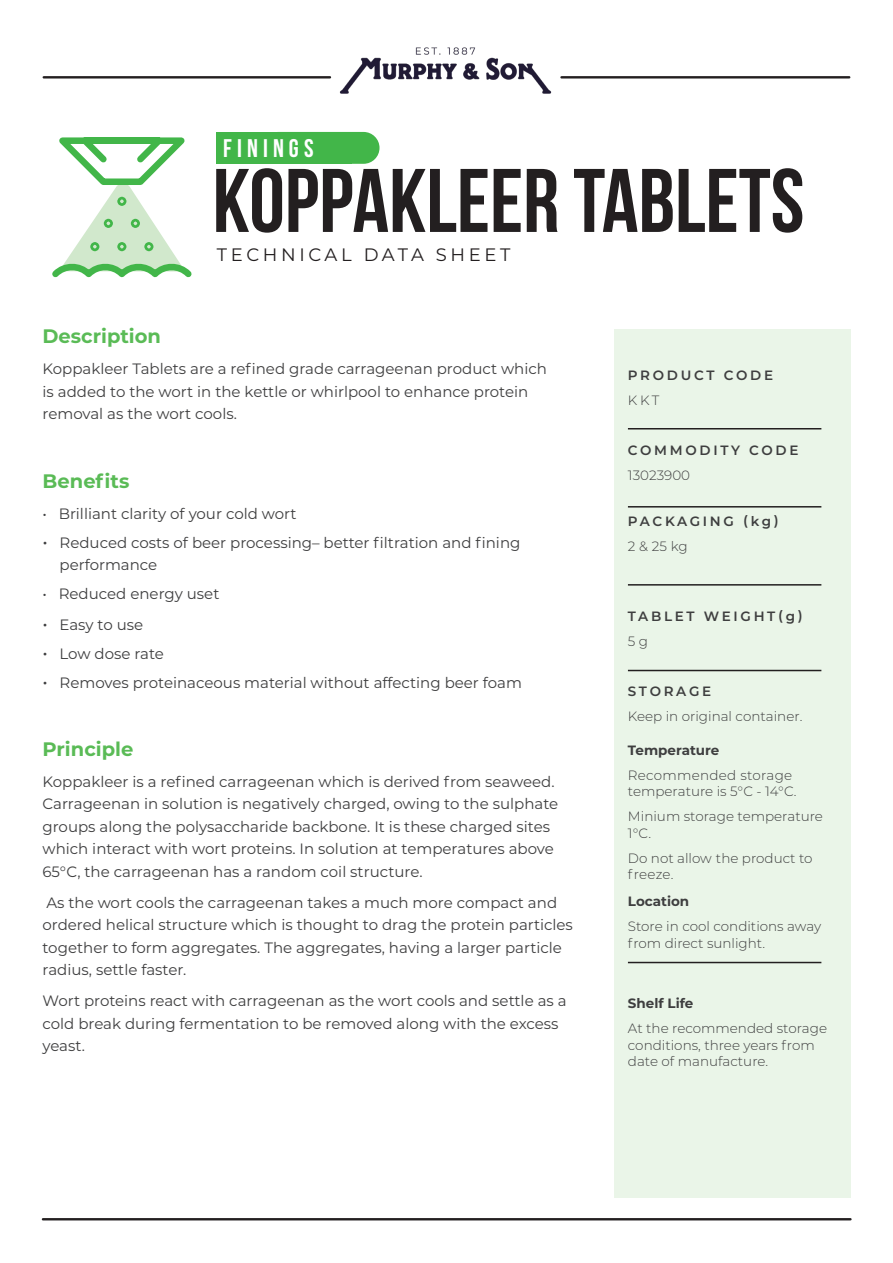
<style>
.page{position:relative;width:893px;height:1263px;background:#fff}
.page>*{position:absolute;margin:0;border:0;box-sizing:border-box;transform-origin:0 0}
.t1{font:700 90px "Bebas Neue";color:#231f20}
.t2{font:700 25.5px "Bebas Neue";letter-spacing:.2em;color:#fff}
.t3{font:700 19.5px "Montserrat";color:#5abb56}
.t4{font:18px "Montserrat";letter-spacing:.2em;color:#231f20}
.t5{font:15px/22.5px "Montserrat";color:#3e3e3f}
.t6{font:300 13.5px/16.5px "Montserrat";color:#3e3e3f}
.t7{font:600 13.5px "Montserrat";letter-spacing:.2em;color:#3e3e3f}
.t8{font:700 13.5px "Montserrat";color:#3e3e3f}
.s1{font-size:18px}
</style>
<div class="page">
<div style="left:614px;top:330px;width:236px;height:868px;background:#eaf5e8"></div>
<div style="left:263px;top:132px;width:116px;height:32px;background:#42b649;border-radius:16px"></div>
<div style="left:217px;top:132px;width:135px;height:32px;background:#42b649"></div>
<hr style="left:628px;top:428px;width:193px;height:1px;background:#231f20">
<hr style="left:628px;top:584px;width:193px;height:2px;background:#231f20">
<hr style="left:561px;top:76px;width:288px;height:3px;background:#231f20">
<hr style="left:44px;top:76px;width:286px;height:3px;background:#231f20">
<img style="left:289px;top:47px;width:314px;height:47px">
<hr style="left:628px;top:506px;width:193px;height:1px;background:#231f20">
<hr style="left:43px;top:1218px;width:807px;height:2px;background:#231f20">
<hr style="left:628px;top:962px;width:193px;height:1px;background:#231f20">
<hr style="left:628px;top:670px;width:193px;height:1px;background:#231f20">
<svg style="left:52px;top:137px;width:140px;height:141px"></svg>
<p class="t2" style="left:223px;top:134px;width:92px">FININGS</p>
<p class="t1" style="left:213px;top:151px;width:593px">KOPPAKLEER TABLETS</p>
<p class="t4" style="left:217px;top:242px;width:295px">TECHNICAL DATA SHEET</p>
<p class="t3" style="left:43px;top:322px;width:120px">Description</p>
<p class="t5" style="left:43px;top:357px;width:506px">Koppakleer Tablets are a refined grade carrageenan product which is added to the wort in the kettle or whirlpool to enhance protein removal as the wort cools.</p>
<p class="t3" style="left:43px;top:467px;width:88px">Benefits</p>
<p class="t5" style="left:43px;top:502px;width:256px">• Brilliant clarity of your cold wort</p>
<p class="t5" style="left:60px;top:530px;width:462px;text-indent:-17px"><span class="s1">•</span> Reduced costs of beer processing– better filtration and fining performance</p>
<p class="t5" style="left:43px;top:582px;width:178px">• Reduced energy uset</p>
<p class="t5" style="left:43px;top:613px;width:102px"><span class="s1">•</span> Easy to use</p>
<p class="t5" style="left:43px;top:642px;width:123px"><span class="s1">•</span> Low dose rate</p>
<p class="t5" style="left:43px;top:671px;width:481px"><span class="s1">•</span> Removes proteinaceous material without affecting beer foam</p>
<p class="t3" style="left:43px;top:735px;width:92px">Principle</p>
<p class="t5" style="left:43px;top:769px;width:517px">Koppakleer is a refined carrageenan which is derived from seaweed.<br>Carrageenan in solution is negatively charged, owing to the sulphate groups along the polysaccharide backbone. It is these charged sites which interact with wort proteins. In solution at temperatures above 65°C, the carrageenan has a random coil structure.</p>
<p class="t5" style="left:43px;top:890px;width:532px">As the wort cools the carrageenan takes a much more compact and ordered helical structure which is thought to drag the protein particles together to form aggregates. The aggregates, having a larger particle radius, settle faster.</p>
<p class="t5" style="left:43px;top:989px;width:526px">Wort proteins react with carrageenan as the wort cools and settle as a cold break during fermentation to be removed along with the excess yeast.</p>
<p class="t7" style="left:628px;top:365px;width:147px">PRODUCT CODE</p>
<p class="t6" style="left:628px;top:391px;width:33px">KKT</p>
<p class="t7" style="left:628px;top:440px;width:172px">COMMODITY CODE</p>
<p class="t6" style="left:628px;top:466px;width:64px">13023900</p>
<p class="t7" style="left:628px;top:511px;width:152px">PACKAGING (kg)</p>
<p class="t6" style="left:628px;top:537px;width:61px">2 &amp; 25 kg</p>
<p class="t7" style="left:628px;top:607px;width:176px">TABLET WEIGHT(g)</p>
<p class="t6" style="left:628px;top:633px;width:22px">5 g</p>
<p class="t7" style="left:628px;top:682px;width:85px">STORAGE</p>
<p class="t6" style="left:628px;top:708px;width:176px">Keep in original container.</p>
<p class="t8" style="left:628px;top:740px;width:93px">Temperature</p>
<p class="t6" style="left:628px;top:766px;width:170px">Recommended storage temperature is 5°C - 14°C.</p>
<p class="t6" style="left:628px;top:808px;width:197px">Minium storage temperature</p>
<p class="t6" style="left:628px;top:824px;width:25px">1°C.</p>
<p class="t6" style="left:628px;top:849px;width:186px">Do not allow the product to freeze.</p>
<p class="t8" style="left:628px;top:892px;width:63px">Location</p>
<p class="t6" style="left:628px;top:918px;width:195px">Store in cool conditions away from direct sunlight.</p>
<p class="t8" style="left:628px;top:994px;width:67px">Shelf Life</p>
<p class="t6" style="left:628px;top:1020px;width:201px">At the recommended storage conditions, three years from</p>
<p class="t6" style="left:628px;top:1053px;width:142px">date of manufacture.</p>
</div>
